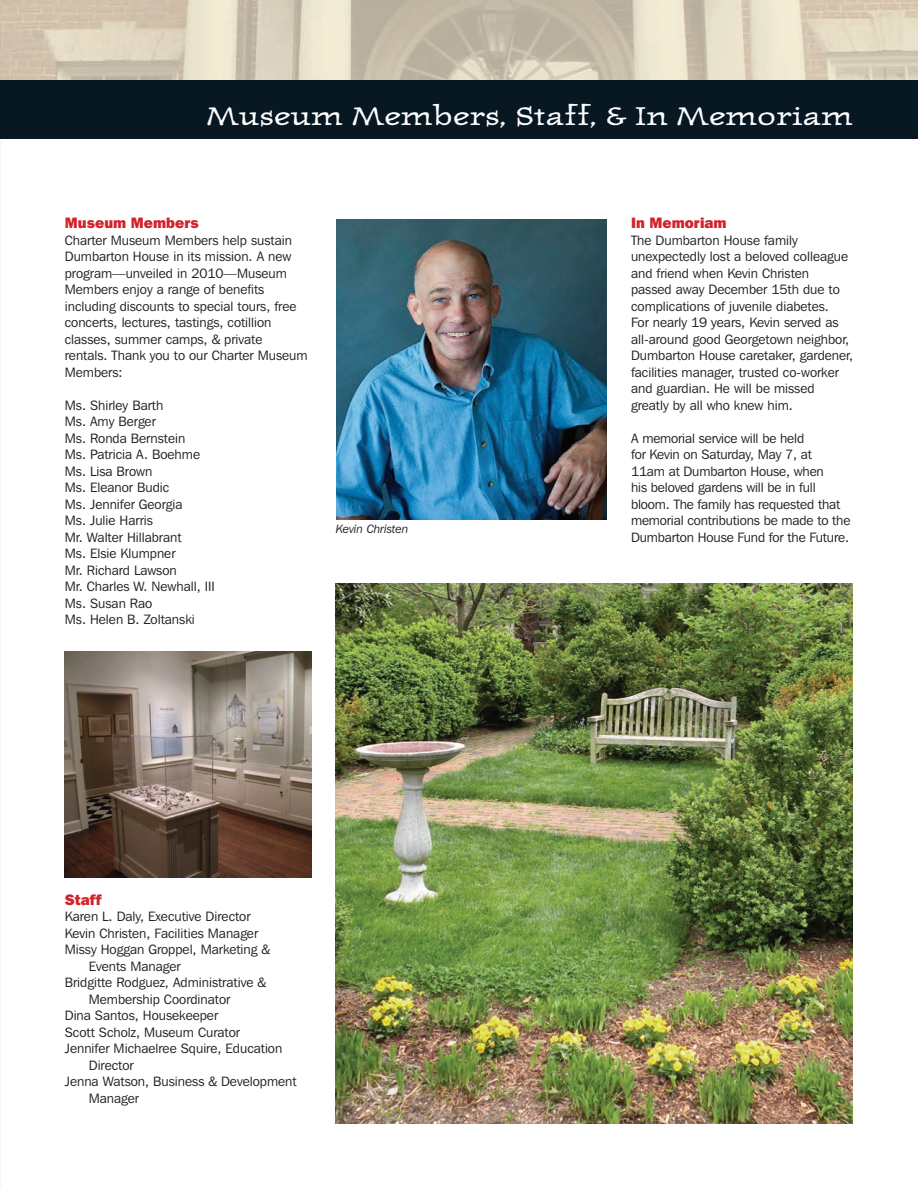
<style>
.page{position:relative;width:918px;height:1188px;background:#fff}
.page>*{position:absolute;margin:0;border:0;box-sizing:border-box;transform-origin:0 0}
.t1{font:30px "Journal Ultra";letter-spacing:-.025em;color:#fff}
.t2{font:800 15px "Franklin Gothic IT Cby BT";color:#d1232a}
.t3{font:13.5px/16.5px "Franklin Gothic IT Cby BT";color:#231f20}
.t4{font:italic 12px "Franklin Gothic IT Cby BT";color:#231f20}
</style>
<div class="page">
<svg style="left:0;top:140px;width:1px;height:1048px"></svg>
<div style="left:0;top:80px;width:918px;height:60px;background:#071822"></div>
<img style="left:65px;top:651px;width:246px;height:227px">
<img style="left:0;top:0;width:918px;height:80px">
<img style="left:335px;top:584px;width:518px;height:539px">
<img style="left:337px;top:219px;width:270px;height:300px">
<h1 class="t1" style="left:205px;top:103px;width:650px">Museum Members, Staff, &amp; In Memoriam</h1>
<p class="t2" style="left:65px;top:217px;width:136px">Museum Members</p>
<p class="t3" style="left:65px;top:233px;width:244px">Charter Museum Members help sustain Dumbarton House in its mission. A new program—unveiled in 2010—Museum Members enjoy a range of benefits including discounts to special tours, free concerts, lectures, tastings, cotillion classes, summer camps, &amp; private rentals. Thank you to our Charter Museum Members:</p>
<p class="t3" style="left:65px;top:398px;width:152px">Ms. Shirley Barth<br>Ms. Amy Berger<br>Ms. Ronda Bernstein<br>Ms. Patricia A. Boehme<br>Ms. Lisa Brown<br>Ms. Eleanor Budic<br>Ms. Jennifer Georgia<br>Ms. Julie Harris<br>Mr. Walter Hillabrant<br>Ms. Elsie Klumpner<br>Mr. Richard Lawson<br>Mr. Charles W. Newhall, III<br>Ms. Susan Rao<br>Ms. Helen B. Zoltanski</p>
<p class="t4" style="left:336px;top:524px;width:74px">Kevin Christen</p>
<p class="t2" style="left:65px;top:894px;width:38px">Staff</p>
<p class="t3" style="left:65px;top:909px;width:187px">Karen L. Daly, Executive Director</p>
<p class="t3" style="left:65px;top:926px;width:195px">Kevin Christen, Facilities Manager</p>
<p class="t3" style="left:65px;top:942px;width:207px">Missy Hoggan Groppel, Marketing &amp;</p>
<p class="t3" style="left:89px;top:959px;width:93px">Events Manager</p>
<p class="t3" style="left:65px;top:975px;width:203px">Bridgitte Rodguez, Administrative &amp;</p>
<p class="t3" style="left:89px;top:992px;width:143px">Membership Coordinator</p>
<p class="t3" style="left:65px;top:1008px;width:155px">Dina Santos, Housekeeper</p>
<p class="t3" style="left:65px;top:1025px;width:177px">Scott Scholz, Museum Curator</p>
<p class="t3" style="left:65px;top:1041px;width:219px">Jennifer Michaelree Squire, Education</p>
<p class="t3" style="left:89px;top:1058px;width:46px">Director</p>
<p class="t3" style="left:65px;top:1074px;width:233px">Jenna Watson, Business &amp; Development</p>
<p class="t3" style="left:89px;top:1091px;width:52px">Manager</p>
<p class="t2" style="left:631px;top:217px;width:97px">In Memoriam</p>
<p class="t3" style="left:631px;top:233px;width:224px">The Dumbarton House family unexpectedly lost a beloved colleague and friend when Kevin Christen passed away December 15th due to complications of juvenile diabetes.<br>For nearly 19 years, Kevin served as all-around good Georgetown neighbor, Dumbarton House caretaker, gardener, facilities manager, trusted co-worker and guardian. He will be missed greatly by all who knew him.</p>
<p class="t3" style="left:631px;top:431px;width:221px">A memorial service will be held<br>for Kevin on Saturday, May 7, at<br>11am at Dumbarton House, when<br>his beloved gardens will be in full bloom. The family has requested that memorial contributions be made to the Dumbarton House Fund for the Future.</p>
</div>
